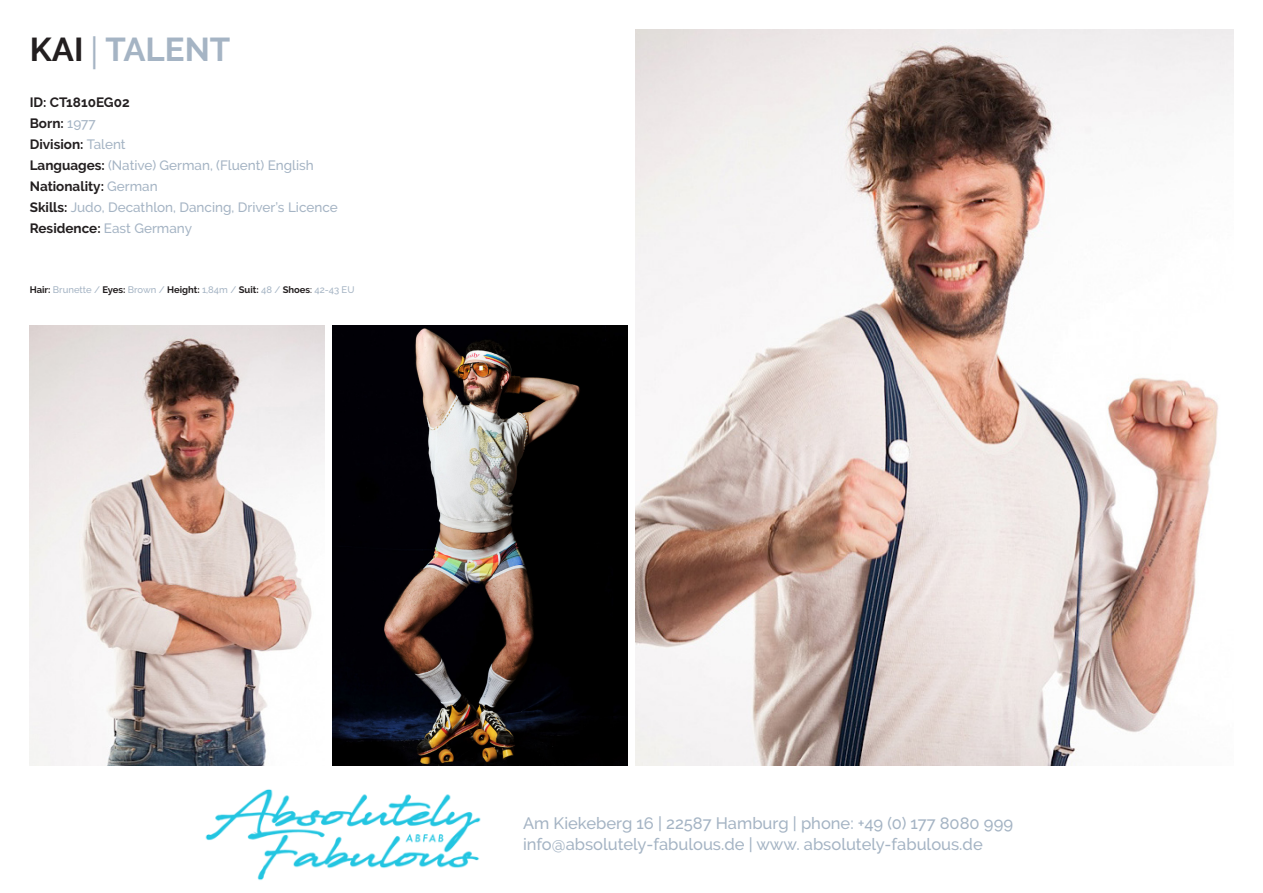
<style>
.page{position:relative;width:1263px;height:893px;background:#fff}
.page>*{position:absolute;margin:0;border:0;box-sizing:border-box;transform-origin:0 0}
.t1{font:700 33px "Raleway";color:#a5b4c4}
.t2{font:500 16.5px/21px "Raleway";color:#a5b4c4}
.t3{font:500 13.5px/21px "Raleway";color:#a5b4c4}
.t4{font:700 13.5px "Raleway";color:#231f20}
.t5{font:500 9.45px "Raleway";color:#a5b4c4}
.s1{color:#231f20}
.s2{font-family:"Myriad Pro";font-weight:400}
.s3{font-weight:500;color:#a5b4c4}
.s4{font-weight:700;color:#231f20}
</style>
<div class="page">
<img style="left:636px;top:30px;width:597px;height:735px">
<img style="left:30px;top:325px;width:294px;height:440px">
<img style="left:333px;top:325px;width:294px;height:440px">
<img style="left:205px;top:789px;width:276px;height:92px">
<p class="t1" style="left:30px;top:30px;width:202px"><span class="s1">KAI</span> <span class="s2">|</span> TALENT</p>
<p class="t4" style="left:30px;top:95px;width:101px">ID: CT1810EG02</p>
<p class="t4" style="left:30px;top:116px;width:67px">Born: <span class="s3">1977</span></p>
<p class="t4" style="left:30px;top:137px;width:97px">Division: <span class="s3">Talent</span></p>
<p class="t3" style="left:30px;top:155px;width:286px"><span class="s4">Languages:</span> (Native) German, (Fluent) English<br><span class="s4">Nationality:</span> German</p>
<p class="t3" style="left:30px;top:197px;width:309px"><span class="s4">Skills:</span> Judo, Decathlon, Dancing, Driver’s Licence</p>
<p class="t3" style="left:30px;top:218px;width:164px"><span class="s4">Residence:</span> East Germany</p>
<p class="t5" style="left:30px;top:284px;width:326px"><span class="s4">Hair:</span> Brunette / <span class="s4">Eyes:</span> Brown / <span class="s4">Height:</span> 1,84m / <span class="s4">Suit:</span> 48 / <span class="s4">Shoes</span><span class="s1">:</span> 42-43 EU</p>
<p class="t2" style="left:523px;top:812px;width:491px">Am Kiekeberg 16 | 22587 Hamburg | phone: +49 (0) 177 8080 999 info@absolutely-fabulous.de | www. absolutely-fabulous.de</p>
</div>
